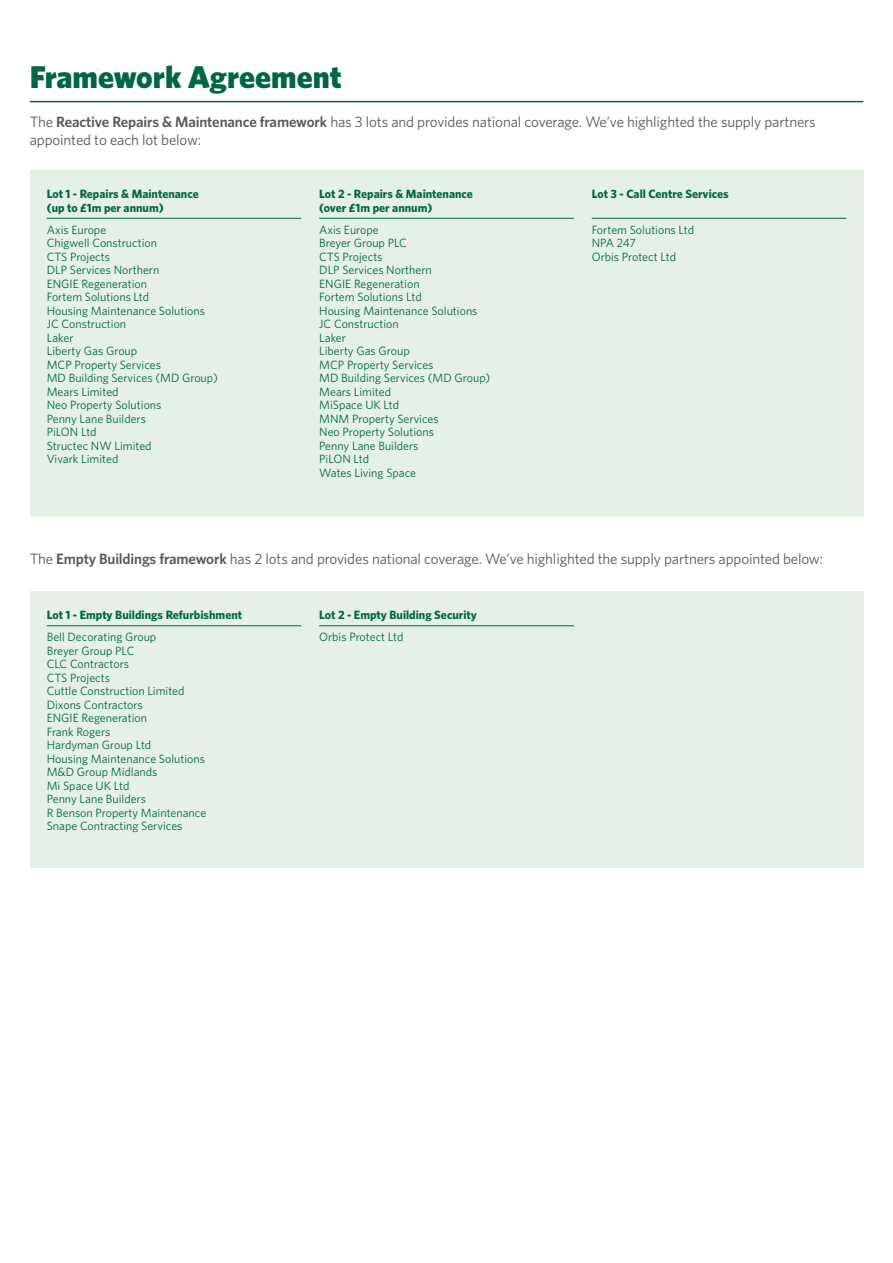
<style>
.page{position:relative;width:893px;height:1263px;background:#fff}
.page>*{position:absolute;margin:0;border:0;box-sizing:border-box;transform-origin:0 0}
.t1{font:900 31.5px "Whitney HTF";color:#064}
.t2{font:15px/18px "Whitney HTF";letter-spacing:-.01em;color:#57585a}
.t3{font:12px/13.5px "Whitney HTF";color:#064}
.t4{font:700 12px/13.5px "Whitney HTF";color:#064}
.s1{font-weight:600}
</style>
<div class="page">
<div style="left:30px;top:170px;width:833px;height:347px;background:#e5f1e6"></div>
<div style="left:30px;top:591px;width:833px;height:276px;background:#e5f1e6"></div>
<hr style="left:47px;top:218px;width:254px;height:1px;background:#064">
<hr style="left:319px;top:218px;width:255px;height:1px;background:#064">
<hr style="left:592px;top:218px;width:254px;height:1px;background:#064">
<hr style="left:47px;top:625px;width:254px;height:1px;background:#064">
<hr style="left:319px;top:625px;width:255px;height:1px;background:#064">
<hr style="left:30px;top:101px;width:833px;height:1px;background:#064">
<h1 class="t1" style="left:30px;top:58px;width:313px">Framework Agreement</h1>
<p class="t2" style="left:30px;top:113px;width:787px">The <span class="s1">Reactive Repairs &amp; Maintenance framework</span> has 3 lots and provides national coverage. We’ve highlighted the supply partners appointed to each lot below:</p>
<p class="t4" style="left:47px;top:187px;width:153px">Lot 1 - Repairs &amp; Maintenance (up to £1m per annum)</p>
<p class="t3" style="left:47px;top:222px;width:173px">Axis Europe<br>Chigwell Construction<br>CTS Projects<br>DLP Services Northern<br>ENGIE Regeneration<br>Fortem Solutions Ltd<br>Housing Maintenance Solutions<br>JC Construction<br>Laker<br>Liberty Gas Group<br>MCP Property Services<br>MD Building Services (MD Group)<br>Mears Limited<br>Neo Property Solutions<br>Penny Lane Builders<br>PiLON Ltd<br>Structec NW Limited<br>Vivark Limited</p>
<p class="t4" style="left:319px;top:187px;width:155px">Lot 2 - Repairs &amp; Maintenance (over £1m per annum)</p>
<p class="t3" style="left:319px;top:222px;width:173px">Axis Europe<br>Breyer Group PLC<br>CTS Projects<br>DLP Services Northern<br>ENGIE Regeneration<br>Fortem Solutions Ltd<br>Housing Maintenance Solutions<br>JC Construction<br>Laker<br>Liberty Gas Group<br>MCP Property Services<br>MD Building Services (MD Group)<br>Mears Limited<br>MiSpace UK Ltd<br>MNM Property Services<br>Neo Property Solutions<br>Penny Lane Builders<br>PiLON Ltd<br>Wates Living Space</p>
<p class="t4" style="left:592px;top:187px;width:139px">Lot 3 - Call Centre Services</p>
<p class="t3" style="left:592px;top:222px;width:104px">Fortem Solutions Ltd<br>NPA 247<br>Orbis Protect Ltd</p>
<p class="t2" style="left:30px;top:550px;width:795px">The <span class="s1">Empty Buildings framework</span> has 2 lots and provides national coverage. We’ve highlighted the supply partners appointed below:</p>
<p class="t4" style="left:47px;top:608px;width:197px">Lot 1 - Empty Buildings Refurbishment</p>
<p class="t3" style="left:47px;top:630px;width:161px">Bell Decorating Group<br>Breyer Group PLC<br>CLC Contractors<br>CTS Projects<br>Cuttle Construction Limited<br>Dixons Contractors<br>ENGIE Regeneration<br>Frank Rogers<br>Hardyman Group Ltd<br>Housing Maintenance Solutions<br>M&amp;D Group Midlands<br>Mi Space UK Ltd<br>Penny Lane Builders<br>R Benson Property Maintenance<br>Snape Contracting Services</p>
<p class="t4" style="left:319px;top:608px;width:159px">Lot 2 - Empty Building Security</p>
<p class="t3" style="left:319px;top:630px;width:86px">Orbis Protect Ltd</p>
</div>
